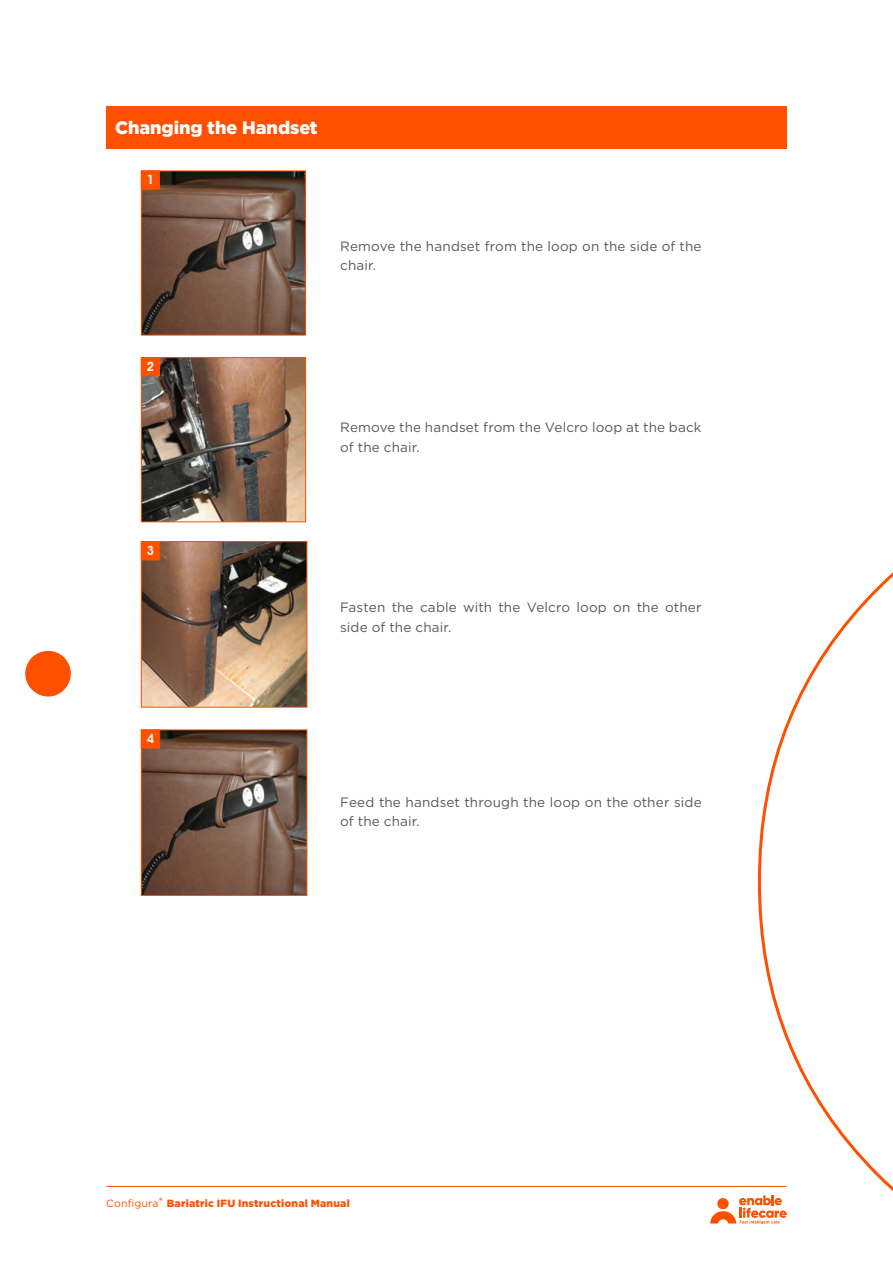
<style>
.page{position:relative;width:893px;height:1263px;background:#fff}
.page>*{position:absolute;margin:0;border:0;box-sizing:border-box;transform-origin:0 0}
.Orange_12pt_Black{font:900 18px "Gotham";color:#fff}
.Body_9pt{font:13.5px/19.5px "Gotham";letter-spacing:.01em;color:#57585a}
.t1{font:600 12.75px "Avant Garde IT Cby BT";color:#fff}
.t2{font:600 12.6px "Avant Garde IT Cby BT";color:#fff}
.t3{font:900 10.5px "Gotham";letter-spacing:.02em;color:#ff5000}
.s1{font-weight:400}
</style>
<div class="page">
<hr style="left:106px;top:1186px;width:681px;height:1px;background:#ff5000">
<svg style="left:710px;top:1198px;width:46px;height:26px"></svg>
<svg style="left:756px;top:572px;width:137px;height:653px"></svg>
<svg style="left:25px;top:650px;width:46px;height:47px"></svg>
<div style="left:106px;top:106px;width:681px;height:42px;background:#ff5000"></div>
<img style="left:143px;top:172px;width:161px;height:161px">
<div style="left:141px;top:170px;width:165px;height:165px;border:1px solid #ff5000"></div>
<div style="left:142px;top:171px;width:17px;height:18px;background:#ff5000"></div>
<div style="left:141px;top:171px;width:19px;height:18px;border:1px solid #ff5000"></div>
<img style="left:143px;top:359px;width:161px;height:161px">
<div style="left:141px;top:357px;width:165px;height:165px;border:1px solid #ff5000"></div>
<div style="left:142px;top:358px;width:17px;height:17px;background:#ff5000"></div>
<div style="left:141px;top:357px;width:19px;height:19px;border:1px solid #ff5000"></div>
<img style="left:143px;top:543px;width:162px;height:162px">
<div style="left:141px;top:541px;width:166px;height:166px;border:1px solid #ff5000"></div>
<div style="left:142px;top:542px;width:17px;height:17px;background:#ff5000"></div>
<div style="left:141px;top:541px;width:19px;height:19px;border:1px solid #ff5000"></div>
<img style="left:143px;top:731px;width:162px;height:163px">
<div style="left:141px;top:729px;width:166px;height:167px;border:1px solid #ff5000"></div>
<div style="left:142px;top:730px;width:17px;height:18px;background:#ff5000"></div>
<div style="left:141px;top:729px;width:19px;height:20px;border:1px solid #ff5000"></div>
<p class="Orange_12pt_Black" style="left:115px;top:115px;width:204px">Changing the Handset</p>
<p class="t2" style="left:147px;top:172px;width:9px">1</p>
<p class="Body_9pt" style="left:340px;top:236px;width:363px">Remove the handset from the loop on the side of the chair.</p>
<p class="t2" style="left:147px;top:359px;width:9px">2</p>
<p class="Body_9pt" style="left:340px;top:417px;width:363px">Remove the handset from the Velcro loop at the back of the chair.</p>
<p class="t1" style="left:147px;top:543px;width:9px">3</p>
<p class="Body_9pt" style="left:340px;top:597px;width:363px">Fasten the cable with the Velcro loop on the other side of the chair.</p>
<p class="t1" style="left:147px;top:731px;width:9px">4</p>
<p class="Body_9pt" style="left:340px;top:792px;width:363px">Feed the handset through the loop on the other side of the chair.</p>
<p class="t3" style="left:159px;top:1194px;width:5px">®</p>
<p class="t3" style="left:106px;top:1196px;width:245px"><span class="s1">Configura</span> Bariatric IFU Instructional Manual</p>
</div>
